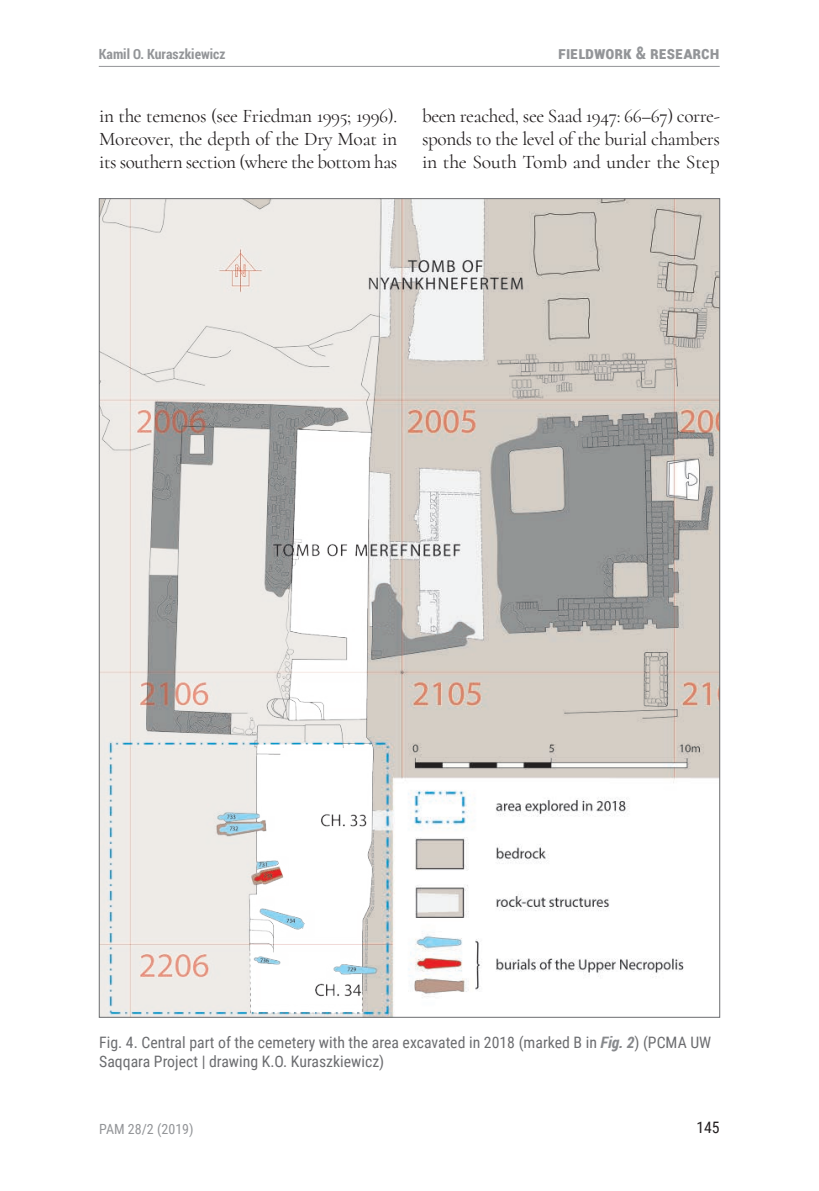
<style>
.page{position:relative;width:819px;height:1191px;background:#fff}
.page>*{position:absolute;margin:0;border:0;box-sizing:border-box;transform-origin:0 0}
.t1{font:19.25px/22.8px "Cormorant";letter-spacing:-.02em;color:#231f20;text-align:justify}
.t2{font:700 17.5px "Roboto Condensed";color:#939598}
.t3{font:15.75px/19.2px "Roboto Condensed";color:#6c6d70}
.t4{font:15.75px "Roboto Condensed";color:#231f20}
.t5{font:700 14px "Roboto Condensed";color:#939598}
.t6{font:14px "Roboto Condensed";color:#939598}
.s1{font-weight:700;font-style:italic;color:#87898c}
</style>
<div class="page">
<hr style="left:99px;top:66px;width:620px;height:1px;background:#939598">
<img style="left:101px;top:200px;width:617px;height:815px">
<p class="t5" style="left:99px;top:44px;width:128px">Kamil O. Kuraszkiewicz</p>
<p class="t2" style="left:558px;top:40px;width:163px">fieldwork &amp; Research</p>
<p class="t1" style="left:99px;top:104px;width:299px">in the temenos (see Friedman 1995; 1996).<br>Moreover, the depth of the Dry Moat in its southern section (where the bottom has</p>
<p class="t1" style="left:422px;top:104px;width:299px">been reached, see Saad 1947: 66–67) corre&shy;sponds to the level of the burial chambers in the South Tomb and under the Step</p>
<p class="t3" style="left:99px;top:1031px;width:613px">Fig. 4. Central part of the cemetery with the area excavated in 2018 (marked B in <span class="s1">Fig. 2</span>) (PCMA UW<br>Saqqara Project | drawing K.O. Kuraszkiewicz)</p>
<p class="t6" style="left:99px;top:1119px;width:96px">PAM 28/2 (2019)</p>
<p class="t4" style="left:696px;top:1116px;width:25px">145</p>
</div>
